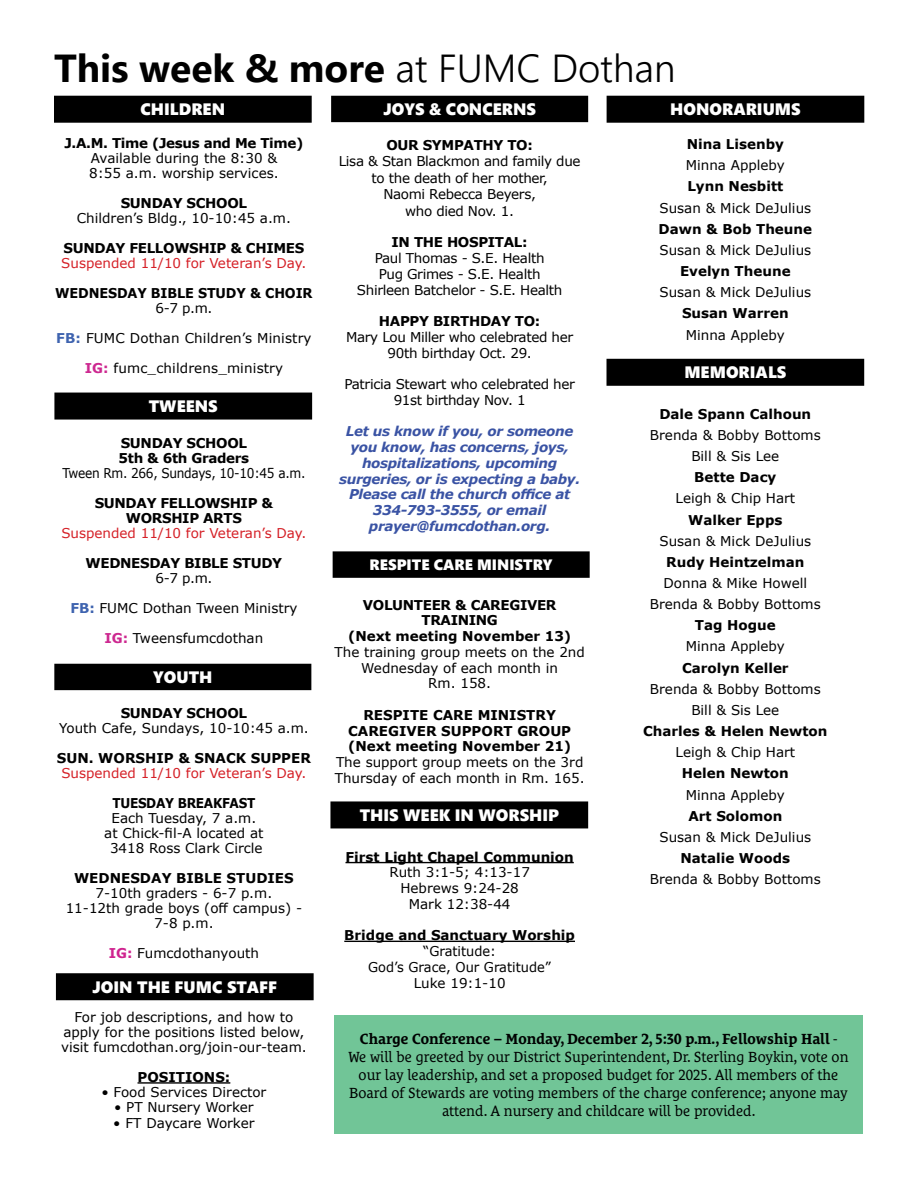
<style>
.page{position:relative;width:918px;height:1188px;background:#fff}
.page>*{position:absolute;margin:0;border:0;box-sizing:border-box;transform-origin:0 0}
.t1{font:700 39px "Segoe UI";color:#000}
.t2{font:16.5px "Segoe UI Black";color:#fff}
.t3{font:15px/18px "Le Monde Courrier Std";color:#000101;text-align:center}
.t4{font:15px "Segoe UI Black";color:#fff}
.t5{font:13.5px/15px "Verdana";color:#000;text-align:center}
.t6{font:700 13.5px/15.8px "Verdana";color:#000;text-align:center}
.t7{font:13.5px/15.8px "Verdana";letter-spacing:-.025em;color:#000;text-align:center}
.t8{font:700 13.5px/15px "Verdana";letter-spacing:-.025em;color:#000;text-align:center}
.t9{font:italic 700 13.5px/15.8px "Verdana";letter-spacing:-.025em;color:#3a53a4;text-align:center}
.t10{font:13.5px "Verdana";color:#d52027}
.t11{font:13.5px "Verdana";letter-spacing:-.025em;color:#000;scale:.9 1}
.t12{font:700 13.5px "Verdana";letter-spacing:-.025em;color:#000101}
.t13{font:700 13.5px "Verdana";color:#000;scale:.95 1}
.t14{font:700 13.5px "Verdana";letter-spacing:-.025em;color:#000;scale:.9 1}
.s1{font-weight:300}
.s2{font-weight:700;color:#3e63af}
.s3{font-weight:700;color:#cd2890}
.s4{font-weight:700;color:#cf238f}
.s5{font-weight:700}
</style>
<div class="page">
<hr style="left:138px;top:1082px;width:92px;height:2px;background:#000">
<hr style="left:346px;top:862px;width:228px;height:1px;background:#000">
<hr style="left:344px;top:941px;width:231px;height:1px;background:#000">
<div style="left:55px;top:96px;width:256px;height:26px;background:#000"></div>
<div style="left:54px;top:96px;width:258px;height:27px;border:2px solid #000"></div>
<div style="left:332px;top:96px;width:255px;height:25px;background:#000"></div>
<div style="left:331px;top:96px;width:257px;height:26px;border:2px solid #000"></div>
<div style="left:607px;top:96px;width:257px;height:26px;background:#000"></div>
<div style="left:607px;top:96px;width:257px;height:27px;border:2px solid #000"></div>
<div style="left:55px;top:393px;width:256px;height:26px;background:#000"></div>
<div style="left:54px;top:393px;width:258px;height:27px;border:2px solid #000"></div>
<div style="left:55px;top:664px;width:256px;height:25px;background:#000"></div>
<div style="left:54px;top:664px;width:257px;height:26px;border:2px solid #000"></div>
<div style="left:57px;top:974px;width:256px;height:25px;background:#000"></div>
<div style="left:56px;top:973px;width:258px;height:27px;border:2px solid #000"></div>
<div style="left:331px;top:802px;width:256px;height:26px;background:#000"></div>
<div style="left:330px;top:801px;width:258px;height:27px;border:2px solid #000"></div>
<div style="left:333px;top:552px;width:256px;height:25px;background:#000"></div>
<div style="left:333px;top:551px;width:257px;height:27px;border:2px solid #000"></div>
<div style="left:607px;top:360px;width:256px;height:25px;background:#000"></div>
<div style="left:607px;top:359px;width:257px;height:27px;border:2px solid #000"></div>
<div style="left:334px;top:1015px;width:529px;height:119px;background:#71c597"></div>
<h1 class="t1" style="left:54px;top:32px;width:623px">This week &amp; more <span class="s1">at FUMC Dothan</span></h1>
<p class="t2" style="left:141px;top:97px;width:86px">CHILDREN</p>
<p class="t2" style="left:383px;top:97px;width:154px">JOYS &amp; CONCERNS</p>
<p class="t2" style="left:670px;top:97px;width:132px">HONORARIUMS</p>
<p class="t12" style="left:64px;top:134px;width:241px">J.A.M. Time (Jesus and Me Time)</p>
<p class="t5" style="left:89px;top:151px;width:191px;text-align:left">Available during the 8:30 &amp;<br>8:55 a.m. worship services.</p>
<p class="t8" style="left:121px;top:196px;width:128px">SUNDAY SCHOOL</p>
<p class="t5" style="left:77px;top:211px;width:216px">Children’s Bldg., 10-10:45 a.m.</p>
<p class="t8" style="left:64px;top:241px;width:242px">SUNDAY FELLOWSHIP &amp; CHIMES</p>
<p class="t10" style="left:61px;top:254px;width:247px">Suspended 11/10 for Veteran’s Day.</p>
<p class="t13" style="left:55px;top:284px;width:272px">WEDNESDAY BIBLE STUDY &amp; CHOIR</p>
<p class="t5" style="left:155px;top:301px;width:58px">6-7 p.m.</p>
<p class="t5" style="left:56px;top:331px;width:257px"><span class="s2">FB:</span> FUMC Dothan Children’s Ministry</p>
<p class="t5" style="left:85px;top:361px;width:200px"><span class="s3">IG:</span> fumc_childrens_ministry</p>
<p class="t2" style="left:149px;top:394px;width:70px">TWEENS</p>
<p class="t8" style="left:119px;top:436px;width:132px;text-align:left">SUNDAY SCHOOL<br>5th &amp; 6th Graders</p>
<p class="t11" style="left:63px;top:464px;width:271px">Tween Rm. 266, Sundays, 10-10:45 a.m.</p>
<p class="t8" style="left:95px;top:496px;width:180px">SUNDAY FELLOWSHIP &amp;<br>WORSHIP ARTS</p>
<p class="t10" style="left:61px;top:524px;width:247px">Suspended 11/10 for Veteran’s Day.</p>
<p class="t8" style="left:86px;top:556px;width:198px">WEDNESDAY BIBLE STUDY</p>
<p class="t5" style="left:155px;top:571px;width:58px">6-7 p.m.</p>
<p class="t5" style="left:70px;top:601px;width:229px"><span class="s2">FB:</span> FUMC Dothan Tween Ministry</p>
<p class="t5" style="left:105px;top:631px;width:160px"><span class="s3">IG:</span> Tweensfumcdothan</p>
<p class="t2" style="left:153px;top:665px;width:61px">YOUTH</p>
<p class="t8" style="left:121px;top:706px;width:128px">SUNDAY SCHOOL</p>
<p class="t5" style="left:59px;top:721px;width:251px">Youth Cafe, Sundays, 10-10:45 a.m.</p>
<p class="t6" style="left:57px;top:750px;width:256px">SUN. WORSHIP &amp; SNACK SUPPER</p>
<p class="t10" style="left:61px;top:764px;width:247px">Suspended 11/10 for Veteran’s Day.</p>
<p class="t14" style="left:112px;top:794px;width:160px">TUESDAY BREAKFAST</p>
<p class="t5" style="left:104px;top:811px;width:161px">Each Tuesday, 7 a.m. at Chick-fil-A located at<br>3418 Ross Clark Circle</p>
<p class="t6" style="left:74px;top:870px;width:221px">WEDNESDAY BIBLE STUDIES</p>
<p class="t5" style="left:66px;top:886px;width:238px">7-10th graders - 6-7 p.m.<br>11-12th grade boys (off campus) -<br>7-8 p.m.</p>
<p class="t5" style="left:109px;top:946px;width:152px"><span class="s4">IG:</span> Fumcdothanyouth</p>
<p class="t2" style="left:92px;top:975px;width:186px">JOIN THE FUMC STAFF</p>
<p class="t5" style="left:61px;top:1009px;width:247px">For job descriptions, and how to apply for the positions listed below, visit fumcdothan.org/join-our-team.</p>
<p class="t6" style="left:138px;top:1069px;width:94px">POSITIONS:</p>
<p class="t5" style="left:102px;top:1084px;width:166px">• Food Services Director</p>
<p class="t5" style="left:114px;top:1099px;width:141px">• PT Nursery Worker</p>
<p class="t5" style="left:113px;top:1116px;width:143px">• FT Daycare Worker</p>
<p class="t8" style="left:386px;top:137px;width:148px">OUR SYMPATHY TO:</p>
<p class="t7" style="left:339px;top:153px;width:243px;line-height:16.5px">Lisa &amp; Stan Blackmon and family due to the death of her mother,<br>Naomi Rebecca Beyers,<br>who died Nov. 1.</p>
<p class="t8" style="left:392px;top:235px;width:138px">IN THE HOSPITAL:</p>
<p class="t7" style="left:357px;top:250px;width:207px">Paul Thomas - S.E. Health<br>Pug Grimes - S.E. Health<br>Shirleen Batchelor - S.E. Health</p>
<p class="t8" style="left:379px;top:313px;width:163px">HAPPY BIRTHDAY TO:</p>
<p class="t7" style="left:346px;top:329px;width:229px">Mary Lou Miller who celebrated her<br>90th birthday Oct. 29.</p>
<p class="t7" style="left:344px;top:376px;width:232px">Patricia Stewart who celebrated her<br>91st birthday Nov. 1</p>
<p class="t9" style="left:339px;top:423px;width:243px">Let us know if you, or someone you know, has concerns, joys, hospitalizations, upcoming surgeries, or is expecting a baby.<br>Please call the church office at<br>334-793-3555, or email prayer@fumcdothan.org.</p>
<p class="t4" style="left:370px;top:554px;width:185px">RESPITE CARE MINISTRY</p>
<p class="t8" style="left:348px;top:597px;width:225px;line-height:15.8px">VOLUNTEER &amp; CAREGIVER<br>TRAINING<br>(Next meeting November 13)</p>
<p class="t5" style="left:335px;top:644px;width:252px;line-height:15.8px">The training group meets on the 2nd<br>Wednesday of each month in<br>Rm. 158.</p>
<p class="t6" style="left:348px;top:707px;width:225px">RESPITE CARE MINISTRY<br>CAREGIVER SUPPORT GROUP (Next meeting November 21)</p>
<p class="t5" style="left:335px;top:754px;width:251px;line-height:15.8px;text-align:left">The support group meets on the 3rd<br>Thursday of each month in Rm. 165.</p>
<p class="t2" style="left:360px;top:803px;width:201px">THIS WEEK IN WORSHIP</p>
<p class="t6" style="left:346px;top:849px;width:230px">First Light Chapel Communion</p>
<p class="t5" style="left:389px;top:865px;width:142px;line-height:15.8px">Ruth 3:1-5; 4:13-17<br>Hebrews 9:24-28<br>Mark 12:38-44</p>
<p class="t6" style="left:344px;top:927px;width:232px">Bridge and Sanctuary Worship</p>
<p class="t5" style="left:368px;top:943px;width:184px;line-height:15.8px">“Gratitude:<br>God’s Grace, Our Gratitude”<br>Luke 19:1-10</p>
<p class="t6" style="left:687px;top:136px;width:99px">Nina Lisenby</p>
<p class="t5" style="left:686px;top:158px;width:101px">Minna Appleby</p>
<p class="t6" style="left:687px;top:178px;width:97px">Lynn Nesbitt</p>
<p class="t5" style="left:659px;top:200px;width:153px">Susan &amp; Mick DeJulius</p>
<p class="t6" style="left:659px;top:221px;width:155px">Dawn &amp; Bob Theune</p>
<p class="t5" style="left:659px;top:242px;width:153px">Susan &amp; Mick DeJulius</p>
<p class="t6" style="left:680px;top:263px;width:112px">Evelyn Theune</p>
<p class="t5" style="left:659px;top:285px;width:153px">Susan &amp; Mick DeJulius</p>
<p class="t6" style="left:682px;top:305px;width:108px">Susan Warren</p>
<p class="t5" style="left:686px;top:327px;width:101px">Minna Appleby</p>
<p class="t2" style="left:684px;top:360px;width:104px">MEMORIALS</p>
<p class="t6" style="left:659px;top:406px;width:153px">Dale Spann Calhoun</p>
<p class="t5" style="left:650px;top:424px;width:172px;line-height:21.1px">Brenda &amp; Bobby Bottoms<br>Bill &amp; Sis Lee</p>
<p class="t6" style="left:694px;top:469px;width:84px">Bette Dacy</p>
<p class="t5" style="left:676px;top:491px;width:121px">Leigh &amp; Chip Hart</p>
<p class="t6" style="left:688px;top:511px;width:96px">Walker Epps</p>
<p class="t5" style="left:659px;top:533px;width:153px">Susan &amp; Mick DeJulius</p>
<p class="t6" style="left:666px;top:554px;width:140px">Rudy Heintzelman</p>
<p class="t5" style="left:650px;top:572px;width:172px;line-height:21.1px">Donna &amp; Mike Howell<br>Brenda &amp; Bobby Bottoms</p>
<p class="t6" style="left:695px;top:617px;width:82px">Tag Hogue</p>
<p class="t5" style="left:686px;top:639px;width:101px">Minna Appleby</p>
<p class="t6" style="left:682px;top:660px;width:108px">Carolyn Keller</p>
<p class="t5" style="left:650px;top:678px;width:172px;line-height:21.1px">Brenda &amp; Bobby Bottoms<br>Bill &amp; Sis Lee</p>
<p class="t6" style="left:643px;top:723px;width:186px">Charles &amp; Helen Newton</p>
<p class="t5" style="left:676px;top:745px;width:121px">Leigh &amp; Chip Hart</p>
<p class="t6" style="left:682px;top:765px;width:108px">Helen Newton</p>
<p class="t5" style="left:686px;top:787px;width:101px">Minna Appleby</p>
<p class="t6" style="left:688px;top:808px;width:95px">Art Solomon</p>
<p class="t5" style="left:659px;top:829px;width:153px">Susan &amp; Mick DeJulius</p>
<p class="t6" style="left:681px;top:850px;width:111px">Natalie Woods</p>
<p class="t5" style="left:650px;top:872px;width:172px">Brenda &amp; Bobby Bottoms</p>
<p class="t3" style="left:348px;top:1029px;width:502px"><span class="s5">Charge Conference – Monday, December 2, 5:30 p.m., Fellowship Hall</span> -<br>We will be greeted by our District Superintendent, Dr. Sterling Boykin, vote on our lay leadership, and set a proposed budget for 2025. All members of the Board of Stewards are voting members of the charge conference; anyone may attend. A nursery and childcare will be provided.</p>
</div>
